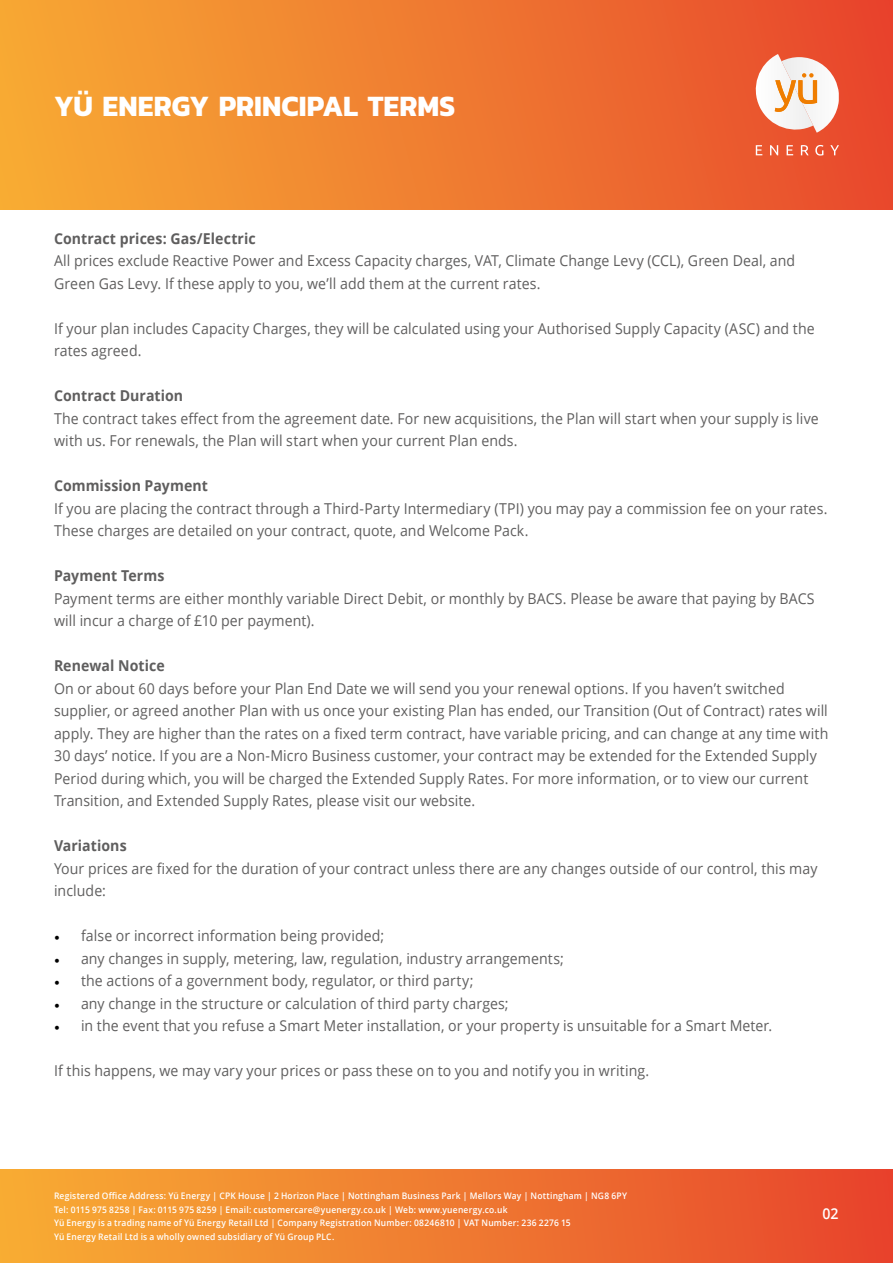
<style>
.page{position:relative;width:893px;height:1263px;background:#fff}
.page>*{position:absolute;margin:0;border:0;box-sizing:border-box;transform-origin:0 0}
.t1{font:700 30px "Kanit";color:#fff;scale:.94 1}
.t2{font:15px/22.5px "Open Sans";letter-spacing:.005em;color:#5f5e5e;scale:.94 1}
.t3{font:700 15px "Open Sans";letter-spacing:.005em;color:#5f5e5e;scale:.94 1}
.t4{font:600 15px "Open Sans";color:#fff;scale:.94 1}
.t5{font:600 9px/13.5px "Open Sans";letter-spacing:.025em;color:#fff;scale:.94 1}
.s1{font-family:"Minion Pro";color:#000}
</style>
<div class="page">
<div style="left:0;top:0;width:893px;height:209px;background:linear-gradient(to right,#f7ac34,#e8472d)"></div>
<div style="left:0;top:1169px;width:893px;height:94px;background:linear-gradient(to right,#f8ae34,#e7442d)"></div>
<svg style="left:750px;top:54px;width:89px;height:81px"></svg>
<svg style="left:756px;top:145px;width:6px;height:10px"></svg>
<svg style="left:770px;top:145px;width:8px;height:10px"></svg>
<svg style="left:787px;top:145px;width:6px;height:10px"></svg>
<svg style="left:801px;top:145px;width:8px;height:10px"></svg>
<svg style="left:815px;top:145px;width:8px;height:11px"></svg>
<svg style="left:830px;top:145px;width:9px;height:10px"></svg>
<h1 class="t1" style="left:54px;top:83px;width:428px">YÜ ENERGY PRINCIPAL TERMS</h1>
<p class="t3" style="left:54px;top:228px;width:216px">Contract prices: Gas/Electric</p>
<p class="t2" style="left:54px;top:249px;width:790px">All prices exclude Reactive Power and Excess Capacity charges, VAT, Climate Change Levy (CCL), Green Deal, and<br>Green Gas Levy. If these apply to you, we’ll add them at the current rates.</p>
<p class="t2" style="left:54px;top:317px;width:811px">If your plan includes Capacity Charges, they will be calculated using your Authorised Supply Capacity (ASC) and the rates agreed.</p>
<p class="t3" style="left:54px;top:385px;width:139px">Contract Duration</p>
<p class="t2" style="left:54px;top:407px;width:815px">The contract takes effect from the agreement date. For new acquisitions, the Plan will start when your supply is live with us. For renewals, the Plan will start when your current Plan ends.</p>
<p class="t3" style="left:54px;top:475px;width:165px">Commission Payment</p>
<p class="t2" style="left:54px;top:497px;width:824px">If you are placing the contract through a Third-Party Intermediary (TPI) you may pay a commission fee on your rates.<br>These charges are detailed on your contract, quote, and Welcome Pack.</p>
<p class="t3" style="left:54px;top:565px;width:119px">Payment Terms</p>
<p class="t2" style="left:54px;top:587px;width:811px">Payment terms are either monthly variable Direct Debit, or monthly by BACS. Please be aware that paying by BACS will incur a charge of £10 per payment).</p>
<p class="t3" style="left:54px;top:655px;width:119px">Renewal Notice</p>
<p class="t2" style="left:54px;top:677px;width:825px">On or about 60 days before your Plan End Date we will send you your renewal options. If you haven’t switched supplier, or agreed another Plan with us once your existing Plan has ended, our Transition (Out of Contract) rates will apply. They are higher than the rates on a fixed term contract, have variable pricing, and can change at any time with 30 days’ notice. If you are a Non-Micro Business customer, your contract may be extended for the Extended Supply Period during which, you will be charged the Extended Supply Rates. For more information, or to view our current Transition, and Extended Supply Rates, please visit our website.</p>
<p class="t3" style="left:54px;top:835px;width:79px">Variations</p>
<p class="t2" style="left:54px;top:857px;width:814px">Your prices are fixed for the duration of your contract unless there are any changes outside of our control, this may include:</p>
<p class="t2" style="left:54px;top:924px;width:353px"><span class="s1">•</span> false or incorrect information being provided;</p>
<p class="t2" style="left:54px;top:947px;width:544px"><span class="s1">•</span> any changes in supply, metering, law, regulation, industry arrangements;</p>
<p class="t2" style="left:54px;top:969px;width:448px"><span class="s1">•</span> the actions of a government body, regulator, or third party;</p>
<p class="t2" style="left:54px;top:992px;width:485px"><span class="s1">•</span> any change in the structure or calculation of third party charges;</p>
<p class="t2" style="left:54px;top:1014px;width:765px"><span class="s1">•</span> in the event that you refuse a Smart Meter installation, or your property is unsuitable for a Smart Meter.</p>
<p class="t2" style="left:54px;top:1059px;width:635px">If this happens, we may vary your prices or pass these on to you and notify you in writing.</p>
<p class="t5" style="left:54px;top:1189px;width:611px">Registered Office Address: Yü Energy | CPK House | 2 Horizon Place | Nottingham Business Park | Mellors Way | Nottingham | NG8 6PY Tel: 0115 975 8258 | Fax: 0115 975 8259 | Email: customercare@yuenergy.co.uk | Web: www.yuenergy.co.uk<br>Yü Energy is a trading name of Yü Energy Retail Ltd | Company Registration Number: 08246810 | VAT Number: 236 2276 15<br>Yü Energy Retail Ltd is a wholly owned subsidiary of Yü Group PLC.</p>
<p class="t4" style="left:822px;top:1203px;width:19px">02</p>
</div>
